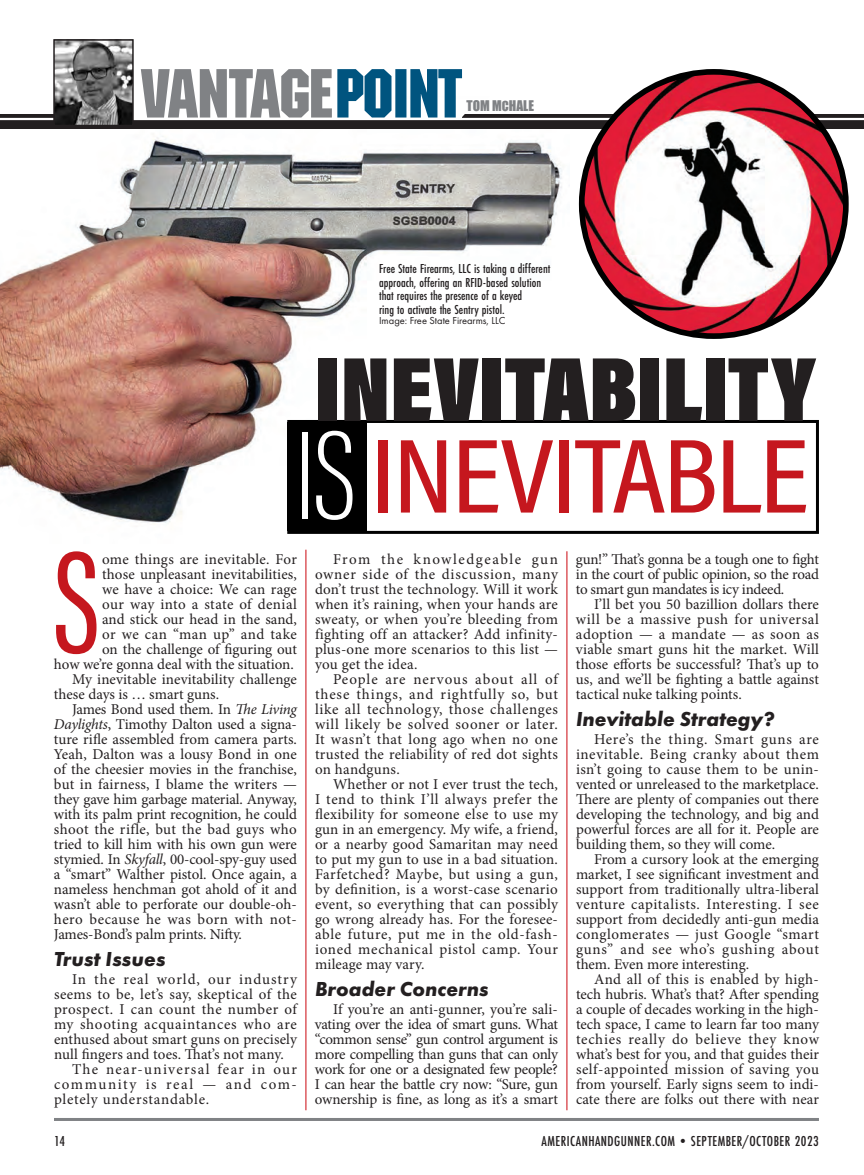
<style>
.page{position:relative;width:864px;height:1175px;background:#fff}
.page>*{position:absolute;margin:0;border:0;box-sizing:border-box;transform-origin:0 0}
.BODY_COPY{font:149.7px "Acumin Variable Concept";color:#c5171e}
.COLUMN_DECK{font:130.2px "Acumin Variable Concept";color:#fff;scale:1.14 1}
.COLUMN_DECK-2{font:106.5px "Acumin Variable Concept";letter-spacing:-.015em;color:#c5171e;scale:1.1 1}
.COLUMN_DECK-3{font:92.7px "Acumin Variable Concept";color:#231f20}
.COLUMN_DECK-4{font:italic 700 21px "Futura PT";color:#231f20}
.BODY_COPY-2{font:15px/15px "Minion Pro";letter-spacing:.005em;color:#231f20;text-align:justify}
.t1{font:500 15px "Futura PT Cond";letter-spacing:.03em;color:#231f20}
.CAPTIONS{font:500 13.5px/13.5px "Futura PT Cond";color:#231f20}
.t2{font:13.5px "Impact";color:#808285}
.CAPTIONS-2{font:10.5px "Futura PT";color:#231f20}
.s1{font-size:12.75px}
.s2{font-style:italic}
</style>
<div class="page">
<img style="left:0;top:128px;width:570px;height:396px">
<div style="left:287px;top:420px;width:532px;height:114px;border:3px solid #000"></div>
<svg style="left:0;top:114px;width:864px;height:14px;background:#262223"></svg>
<hr style="left:0;top:118px;width:864px;height:2px;background:#fff">
<div style="left:123px;top:103px;width:339px;height:16px;background:#fff"></div>
<img style="left:56px;top:42px;width:75px;height:81px">
<div style="left:53px;top:39px;width:81px;height:87px;border:2px solid #231f20"></div>
<hr style="left:54px;top:1118px;width:765px;height:2px;background:#808285">
<svg style="left:141px;top:69px;width:327px;height:49px"></svg>
<img style="left:582px;top:72px;width:264px;height:264px;border-radius:132px">
<div style="left:579px;top:69px;width:270px;height:270px;border:6px solid #000;border-radius:50%"></div>
<hr style="left:305px;top:549px;width:1px;height:561px;background:#d1232a">
<hr style="left:566px;top:551px;width:1px;height:559px;background:#d1232a">
<div style="left:287px;top:422px;width:80px;height:109px;background:#000"></div>
<p class="t2" style="left:467px;top:95px;width:69px">TOM M<span class="s1">C</span>HALE</p>
<p class="CAPTIONS" style="left:379px;top:262px;width:173px">Free State Firearms, LLC is taking a different approach, offering an RFID-based solution</p>
<p class="CAPTIONS" style="left:379px;top:289px;width:145px">that requires the presence of a keyed</p>
<p class="CAPTIONS" style="left:379px;top:303px;width:127px">ring to activate the Sentry pistol.</p>
<p class="CAPTIONS-2" style="left:379px;top:315px;width:128px">Image: Free State Firearms, LLC</p>
<p class="COLUMN_DECK-3" style="left:315px;top:325px;width:502px">INEVITABILITY</p>
<p class="COLUMN_DECK-2" style="left:370px;top:402px;width:400px">INEVITABLE</p>
<p class="COLUMN_DECK" style="left:294px;top:384px;width:56px">IS</p>
<p class="BODY_COPY" style="left:54px;top:498px;width:47px">S</p>
<p class="BODY_COPY-2" style="left:54px;top:552px;width:245px;text-align:right">ome things are inevitable. For<br>those unpleasant inevitabilities,<br>we have a choice: We can rage<br>our way into a state of denial<br>and stick our head in the sand,<br>or we can “man up” and take<br>on the challenge of figuring out<br>how we’re gonna deal with the situation.</p>
<p class="BODY_COPY-2" style="left:54px;top:672px;width:244px;text-indent:18px">My inevitable inevitability challenge these days is … smart guns.</p>
<p class="BODY_COPY-2" style="left:54px;top:702px;width:245px;text-indent:18px">James Bond used them. In <span class="s2">The Living Daylights</span>, Timothy Dalton used a signa&shy;ture rifle assembled from camera parts.<br>Yeah, Dalton was a lousy Bond in one of the cheesier movies in the franchise, but in fairness, I blame the writers — they gave him garbage material. Anyway, with its palm print recognition, he could shoot the rifle, but the bad guys who tried to kill him with his own gun were stymied. In <span class="s2">Skyfall</span>, 00-cool-spy-guy used a “smart” Walther pistol. Once again, a nameless henchman got ahold of it and wasn’t able to perforate our double-oh&shy;hero because he was born with not-James-Bond’s palm prints. Nifty.</p>
<p class="COLUMN_DECK-4" style="left:54px;top:946px;width:113px">Trust Issues</p>
<p class="BODY_COPY-2" style="left:54px;top:972px;width:244px;text-indent:18px">In the real world, our industry seems to be, let’s say, skeptical of the prospect. I can count the number of my shooting acquaintances who are enthused about smart guns on precisely null fingers and toes. That’s not many.</p>
<p class="BODY_COPY-2" style="left:54px;top:1062px;width:244px;text-indent:18px">The near-universal fear in our community is real — and com&shy;pletely understandable.</p>
<p class="BODY_COPY-2" style="left:315px;top:552px;width:244px;text-indent:18px">From the knowledgeable gun owner side of the discussion, many don’t trust the technology. Will it work when it’s raining, when your hands are sweaty, or when you’re bleeding from fighting off an attacker? Add infinity&shy;plus-one more scenarios to this list — you get the idea.</p>
<p class="BODY_COPY-2" style="left:315px;top:672px;width:244px;text-indent:18px">People are nervous about all of these things, and rightfully so, but like all technology, those challenges will likely be solved sooner or later.<br>It wasn’t that long ago when no one trusted the reliability of red dot sights on handguns.</p>
<p class="BODY_COPY-2" style="left:315px;top:777px;width:245px;text-indent:18px">Whether or not I ever trust the tech, I tend to think I’ll always prefer the flexibility for someone else to use my gun in an emergency. My wife, a friend, or a nearby good Samaritan may need to put my gun to use in a bad situation.<br>Farfetched? Maybe, but using a gun, by definition, is a worst-case scenario event, so everything that can possibly go wrong already has. For the foresee&shy;able future, put me in the old-fash&shy;ioned mechanical pistol camp. Your mileage may vary.</p>
<p class="COLUMN_DECK-4" style="left:315px;top:976px;width:175px">Broader Concerns</p>
<p class="BODY_COPY-2" style="left:315px;top:1002px;width:244px;text-indent:18px">If you’re an anti-gunner, you’re sali&shy;vating over the idea of smart guns. What “common sense” gun control argument is more compelling than guns that can only work for one or a designated few people?<br>I can hear the battle cry now: “Sure, gun ownership is fine, as long as it’s a smart</p>
<p class="BODY_COPY-2" style="left:576px;top:552px;width:245px">gun!” That’s gonna be a tough one to fight in the court of public opinion, so the road to smart gun mandates is icy indeed.</p>
<p class="BODY_COPY-2" style="left:576px;top:597px;width:245px;text-indent:18px">I’ll bet you 50 bazillion dollars there will be a massive push for universal adoption — a mandate — as soon as viable smart guns hit the market. Will those efforts be successful? That’s up to us, and we’ll be fighting a battle against tactical nuke talking points.</p>
<p class="COLUMN_DECK-4" style="left:576px;top:706px;width:200px">Inevitable Strategy?</p>
<p class="BODY_COPY-2" style="left:576px;top:732px;width:245px;text-indent:18px">Here’s the thing. Smart guns are inevitable. Being cranky about them isn’t going to cause them to be unin&shy;vented or unreleased to the marketplace.<br>There are plenty of companies out there developing the technology, and big and powerful forces are all for it. People are building them, so they will come.</p>
<p class="BODY_COPY-2" style="left:576px;top:852px;width:245px;text-indent:18px">From a cursory look at the emerging market, I see significant investment and support from traditionally ultra-liberal venture capitalists. Interesting. I see support from decidedly anti-gun media conglomerates — just Google “smart guns” and see who’s gushing about them. Even more interesting.</p>
<p class="BODY_COPY-2" style="left:576px;top:972px;width:245px;text-indent:18px">And all of this is enabled by high&shy;tech hubris. What’s that? After spending a couple of decades working in the high&shy;tech space, I came to learn far too many techies really do believe they know what’s best for you, and that guides their self-appointed mission of saving you from yourself. Early signs seem to indi&shy;cate there are folks out there with near</p>
<p class="t1" style="left:54px;top:1132px;width:13px">14</p>
<p class="t1" style="left:542px;top:1132px;width:279px">AMERICANHANDGUNNER.COM•SEPTEMBER/OCTOBER 2023</p>
</div>
